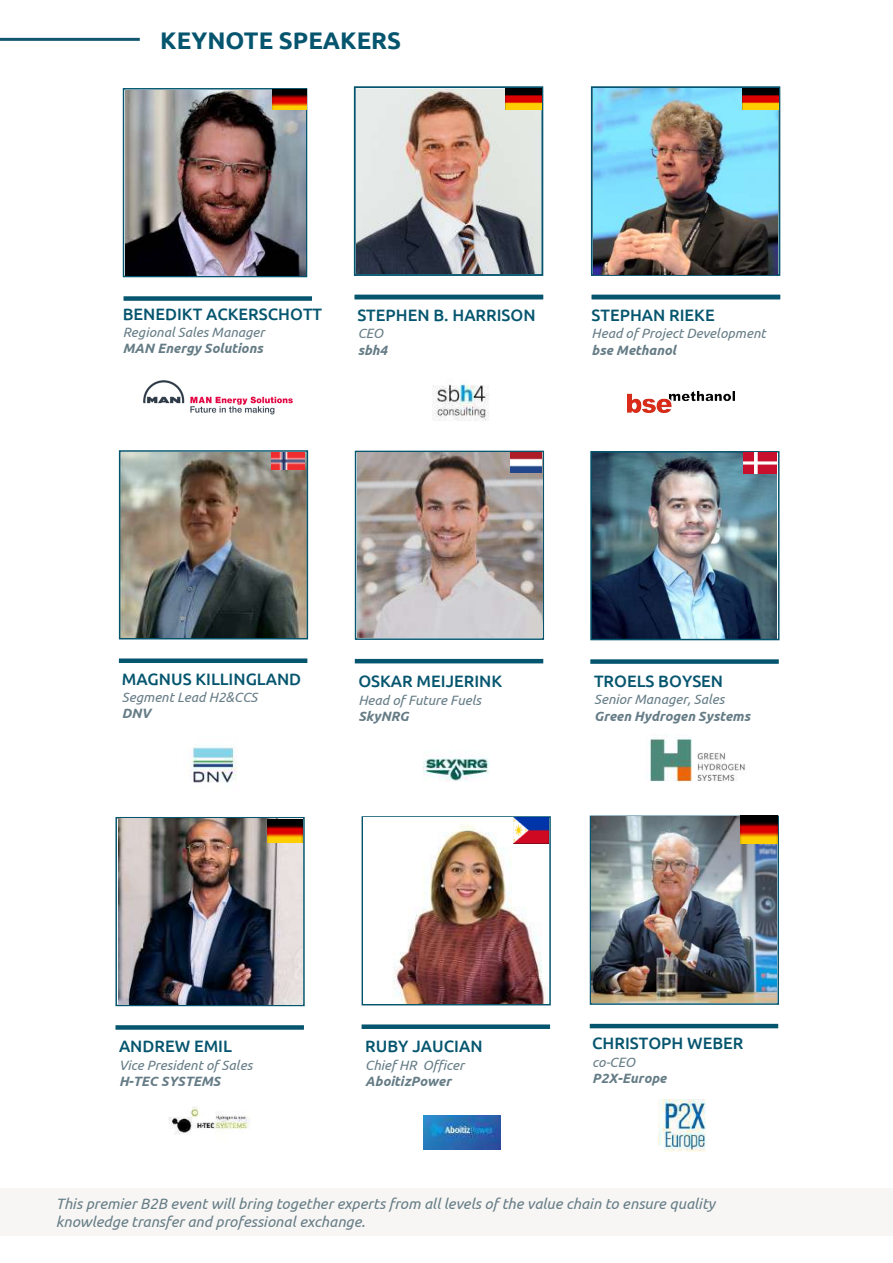
<style>
.page{position:relative;width:893px;height:1263px;background:#fff}
.page>*{position:absolute;margin:0;border:0;box-sizing:border-box;transform-origin:0 0}
.t1{font:700 24px "Ubuntu";color:#06556f}
.t2{font:500 16.5px "Ubuntu";color:#06556f}
.t3{font:italic 15px/18px "Ubuntu";color:#677d86}
.t4{font:italic 13.5px "Ubuntu";color:#657c86}
.t5{font:italic 700 13.5px "Ubuntu";color:#657c86}
</style>
<div class="page">
<div style="left:0;top:1189px;width:893px;height:47px;background:#f7f6f5"></div>
<hr style="left:0;top:38px;width:140px;height:3px;background:#11576f">
<div style="left:123px;top:88px;width:184px;height:189px;border:1px solid #06556f"></div>
<div style="left:124px;top:296px;width:188px;height:5px;background:#06556f"></div>
<img style="left:126px;top:90px;width:179px;height:186px">
<img style="left:593px;top:454px;width:183px;height:183px">
<div style="left:590px;top:451px;width:189px;height:189px;border:2px solid #06556f"></div>
<div style="left:590px;top:659px;width:189px;height:5px;background:#06556f"></div>
<img style="left:649px;top:738px;width:97px;height:44px">
<div style="left:590px;top:815px;width:189px;height:190px;border:2px solid #06556f"></div>
<hr style="left:590px;top:1024px;width:188px;height:4px;background:#06556f">
<img style="left:592px;top:817px;width:185px;height:185px">
<div style="left:115px;top:817px;width:190px;height:189px;border:2px solid #06556f"></div>
<div style="left:115px;top:1025px;width:189px;height:5px;background:#06556f"></div>
<img style="left:118px;top:819px;width:184px;height:185px">
<img style="left:658px;top:1099px;width:48px;height:53px">
<div style="left:355px;top:451px;width:189px;height:189px;border:2px solid #06556f"></div>
<hr style="left:355px;top:659px;width:188px;height:4px;background:#06556f">
<img style="left:357px;top:453px;width:185px;height:184px">
<img style="left:423px;top:751px;width:67px;height:30px">
<div style="left:354px;top:87px;width:189px;height:189px;border:2px solid #06556f"></div>
<hr style="left:355px;top:295px;width:188px;height:4px;background:#06556f">
<img style="left:432px;top:384px;width:57px;height:37px">
<img style="left:356px;top:90px;width:184px;height:183px">
<div style="left:362px;top:816px;width:189px;height:189px;border:2px solid #06556f"></div>
<div style="left:362px;top:1024px;width:188px;height:5px;background:#06556f"></div>
<img style="left:363px;top:818px;width:186px;height:185px">
<img style="left:143px;top:380px;width:150px;height:35px">
<img style="left:168px;top:1106px;width:82px;height:29px">
<img style="left:423px;top:1116px;width:77px;height:33px">
<img style="left:506px;top:88px;width:35px;height:21px">
<img style="left:511px;top:452px;width:31px;height:21px">
<img style="left:744px;top:453px;width:32px;height:20px">
<img style="left:268px;top:819px;width:34px;height:23px">
<img style="left:514px;top:817px;width:34px;height:26px">
<img style="left:740px;top:816px;width:37px;height:27px">
<img style="left:122px;top:453px;width:183px;height:183px">
<div style="left:119px;top:450px;width:189px;height:189px;border:2px solid #06556f"></div>
<div style="left:119px;top:658px;width:188px;height:5px;background:#06556f"></div>
<img style="left:190px;top:747px;width:47px;height:36px">
<img style="left:272px;top:89px;width:34px;height:20px">
<img style="left:271px;top:452px;width:33px;height:18px">
<div style="left:591px;top:87px;width:189px;height:189px;border:2px solid #06556f"></div>
<hr style="left:592px;top:295px;width:188px;height:4px;background:#06556f">
<img style="left:628px;top:391px;width:107px;height:21px">
<img style="left:593px;top:89px;width:185px;height:185px">
<img style="left:743px;top:88px;width:35px;height:21px">
<h1 class="t1" style="left:160px;top:26px;width:242px">KEYNOTE SPEAKERS</h1>
<p class="t2" style="left:123px;top:303px;width:201px">BENEDIKT ACKERSCHOTT</p>
<p class="t4" style="left:123px;top:324px;width:143px">Regional Sales Manager</p>
<p class="t5" style="left:123px;top:340px;width:142px">MAN Energy Solutions</p>
<p class="t2" style="left:357px;top:304px;width:180px">STEPHEN B. HARRISON</p>
<p class="t4" style="left:358px;top:325px;width:27px">CEO</p>
<p class="t5" style="left:358px;top:342px;width:31px">sbh4</p>
<p class="t2" style="left:592px;top:304px;width:125px">STEPHAN RIEKE</p>
<p class="t4" style="left:592px;top:325px;width:176px">Head of Project Development</p>
<p class="t5" style="left:592px;top:342px;width:86px">bse Methanol</p>
<p class="t2" style="left:122px;top:668px;width:181px">MAGNUS KILLINGLAND</p>
<p class="t4" style="left:122px;top:689px;width:137px">Segment Lead H2&amp;CCS</p>
<p class="t5" style="left:122px;top:705px;width:30px">DNV</p>
<p class="t2" style="left:358px;top:671px;width:145px">OSKAR MEIJERINK</p>
<p class="t4" style="left:358px;top:692px;width:124px">Head of Future Fuels</p>
<p class="t5" style="left:358px;top:708px;width:52px">SkyNRG</p>
<p class="t2" style="left:594px;top:671px;width:131px">TROELS BOYSEN</p>
<p class="t4" style="left:594px;top:691px;width:132px">Senior Manager, Sales</p>
<p class="t5" style="left:594px;top:707px;width:158px">Green Hydrogen Systems</p>
<p class="t2" style="left:119px;top:1035px;width:114px">ANDREW EMIL</p>
<p class="t4" style="left:119px;top:1057px;width:135px">Vice President of Sales</p>
<p class="t5" style="left:119px;top:1073px;width:103px">H-TEC SYSTEMS</p>
<p class="t2" style="left:365px;top:1036px;width:119px">RUBY JAUCIAN</p>
<p class="t4" style="left:365px;top:1057px;width:101px">Chief HR Officer</p>
<p class="t5" style="left:365px;top:1073px;width:87px">AboitizPower</p>
<p class="t2" style="left:592px;top:1033px;width:153px">CHRISTOPH WEBER</p>
<p class="t4" style="left:592px;top:1054px;width:45px">co-CEO</p>
<p class="t5" style="left:592px;top:1070px;width:76px">P2X-Europe</p>
<p class="t3" style="left:56px;top:1194px;width:661px">This premier B2B event will bring together experts from all levels of the value chain to ensure quality knowledge transfer and professional exchange.</p>
</div>
